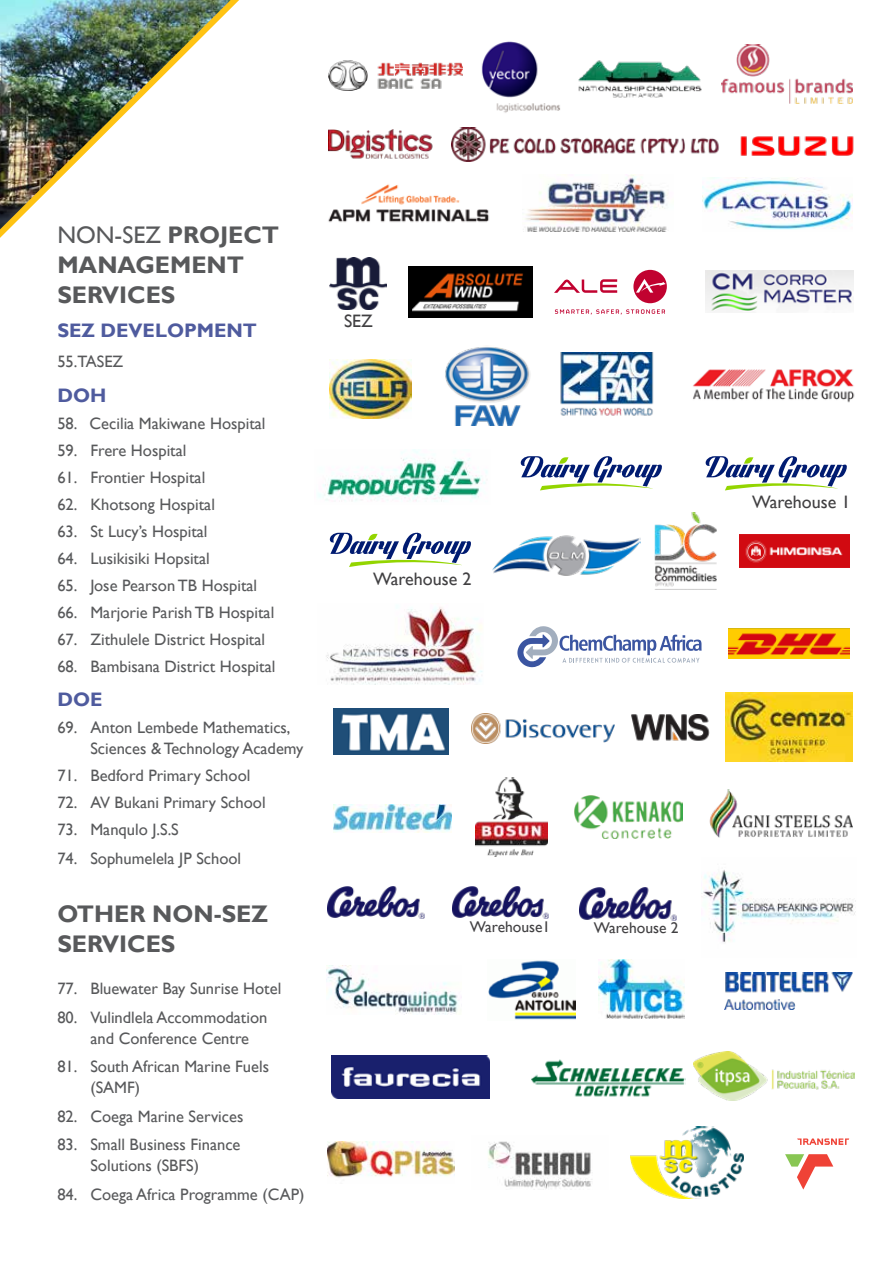
<style>
.page{position:relative;width:893px;height:1263px;background:#fff}
.page>*{position:absolute;margin:0;border:0;box-sizing:border-box;transform-origin:0 0}
.t1{font:700 24px/30px "Gill Sans";color:#58595b}
.t2{font:700 19.5px "Gill Sans";color:#4f5b9e}
.t3{font:18px "Gill Sans";color:#414042}
.t4{font:16.5px/21px "Gill Sans";color:#58595b}
.t5{font:15.6px "Gill Sans";color:#414042}
.s1{font-weight:400}
</style>
<div class="page">
<svg style="left:785px;top:1138px;width:65px;height:52px"></svg>
<img style="left:0;top:0;width:239px;height:238px">
<img style="left:740px;top:136px;width:114px;height:20px">
<img style="left:481px;top:41px;width:79px;height:72px">
<img style="left:578px;top:60px;width:124px;height:38px">
<img style="left:722px;top:44px;width:131px;height:60px">
<img style="left:709px;top:789px;width:144px;height:48px">
<img style="left:632px;top:714px;width:78px;height:27px">
<img style="left:703px;top:870px;width:153px;height:73px">
<img style="left:326px;top:966px;width:136px;height:48px">
<img style="left:330px;top:360px;width:82px;height:59px">
<img style="left:318px;top:450px;width:170px;height:52px">
<img style="left:451px;top:128px;width:268px;height:33px">
<img style="left:328px;top:129px;width:105px;height:30px">
<img style="left:328px;top:184px;width:161px;height:38px">
<img style="left:560px;top:353px;width:94px;height:63px">
<img style="left:475px;top:777px;width:73px;height:80px">
<img style="left:445px;top:347px;width:86px;height:78px">
<img style="left:655px;top:513px;width:61px;height:74px">
<img style="left:693px;top:369px;width:162px;height:34px">
<img style="left:705px;top:270px;width:148px;height:42px">
<img style="left:492px;top:535px;width:148px;height:41px">
<img style="left:739px;top:534px;width:111px;height:34px">
<img style="left:574px;top:795px;width:109px;height:44px">
<img style="left:472px;top:714px;width:142px;height:29px">
<img style="left:333px;top:804px;width:118px;height:29px">
<img style="left:725px;top:692px;width:128px;height:69px">
<img style="left:328px;top:60px;width:135px;height:30px">
<img style="left:631px;top:1126px;width:112px;height:72px">
<img style="left:488px;top:1141px;width:104px;height:49px">
<img style="left:488px;top:960px;width:88px;height:60px">
<img style="left:327px;top:1142px;width:127px;height:36px">
<img style="left:693px;top:1052px;width:162px;height:48px">
<img style="left:724px;top:972px;width:129px;height:38px">
<img style="left:599px;top:959px;width:85px;height:59px">
<img style="left:331px;top:1056px;width:159px;height:43px">
<img style="left:531px;top:1059px;width:154px;height:38px">
<img style="left:525px;top:175px;width:142px;height:56px">
<img style="left:702px;top:177px;width:151px;height:53px">
<svg style="left:520px;top:456px;width:142px;height:34px"></svg>
<img style="left:326px;top:607px;width:157px;height:77px">
<img style="left:330px;top:257px;width:57px;height:52px">
<div style="left:408px;top:266px;width:125px;height:52px;background:#000"></div>
<img style="left:412px;top:273px;width:111px;height:39px">
<svg style="left:554px;top:270px;width:113px;height:33px"></svg>
<svg style="left:555px;top:309px;width:110px;height:5px"></svg>
<svg style="left:517px;top:626px;width:185px;height:41px"></svg>
<svg style="left:705px;top:456px;width:142px;height:34px"></svg>
<svg style="left:329px;top:532px;width:142px;height:35px"></svg>
<img style="left:328px;top:886px;width:96px;height:33px">
<img style="left:452px;top:886px;width:97px;height:33px">
<img style="left:579px;top:887px;width:97px;height:33px">
<img style="left:334px;top:708px;width:115px;height:47px">
<svg style="left:849px;top:629px;width:1px;height:30px"></svg>
<img style="left:728px;top:629px;width:121px;height:30px">
<h1 class="t1" style="left:57px;top:220px;width:223px"><span class="s1">NON-SEZ</span> PROJECT<br>MANAGEMENT<br>SERVICES</h1>
<p class="t2" style="left:57px;top:319px;width:201px">SEZ DEVELOPMENT</p>
<p class="t4" style="left:57px;top:351px;width:67px">55.TASEZ</p>
<p class="t2" style="left:57px;top:383px;width:50px">DOH</p>
<p class="t4" style="left:57px;top:413px;width:210px">58. Cecilia Makiwane Hospital</p>
<p class="t4" style="left:57px;top:440px;width:131px">59. Frere Hospital</p>
<p class="t4" style="left:57px;top:467px;width:149px">61. Frontier Hospital</p>
<p class="t4" style="left:57px;top:494px;width:159px">62. Khotsong Hospital</p>
<p class="t4" style="left:57px;top:521px;width:152px">63. St Lucy’s Hospital</p>
<p class="t4" style="left:57px;top:548px;width:154px">64. Lusikisiki Hopsital</p>
<p class="t4" style="left:57px;top:575px;width:201px">65. Jose Pearson TB Hospital</p>
<p class="t4" style="left:57px;top:602px;width:218px">66. Marjorie Parish TB Hospital</p>
<p class="t4" style="left:57px;top:629px;width:209px">67. Zithulele District Hospital</p>
<p class="t4" style="left:57px;top:656px;width:219px">68. Bambisana District Hospital</p>
<p class="t2" style="left:57px;top:688px;width:47px">DOE</p>
<p class="t4" style="left:90px;top:717px;width:214px;text-indent:-33px">69. Anton Lembede Mathematics,<br>Sciences &amp; Technology Academy</p>
<p class="t4" style="left:57px;top:765px;width:194px">71. Bedford Primary School</p>
<p class="t4" style="left:57px;top:792px;width:210px">72. AV Bukani Primary School</p>
<p class="t4" style="left:57px;top:819px;width:123px">73. Manqulo J.S.S</p>
<p class="t4" style="left:57px;top:848px;width:185px">74. Sophumelela JP School</p>
<h1 class="t1" style="left:57px;top:900px;width:212px">OTHER NON-SEZ<br>SERVICES</h1>
<p class="t4" style="left:57px;top:978px;width:225px">77. Bluewater Bay Sunrise Hotel</p>
<p class="t4" style="left:90px;top:1007px;width:179px;text-indent:-33px">80. Vulindlela Accommodation and Conference Centre</p>
<p class="t4" style="left:90px;top:1056px;width:180px;text-indent:-33px">81. South African Marine Fuels (SAMF)</p>
<p class="t4" style="left:57px;top:1106px;width:187px">82. Coega Marine Services</p>
<p class="t4" style="left:57px;top:1134px;width:185px;text-align:center">83. Small Business Finance<br>Solutions (SBFS)</p>
<p class="t4" style="left:57px;top:1184px;width:249px">84. Coega Africa Programme (CAP)</p>
<p class="t3" style="left:344px;top:311px;width:30px">SEZ</p>
<p class="t3" style="left:373px;top:568px;width:100px">Warehouse 2</p>
<p class="t5" style="left:470px;top:918px;width:82px">Warehouse1</p>
<p class="t5" style="left:594px;top:919px;width:86px">Warehouse 2</p>
<p class="t3" style="left:752px;top:492px;width:100px">Warehouse 1</p>
</div>
